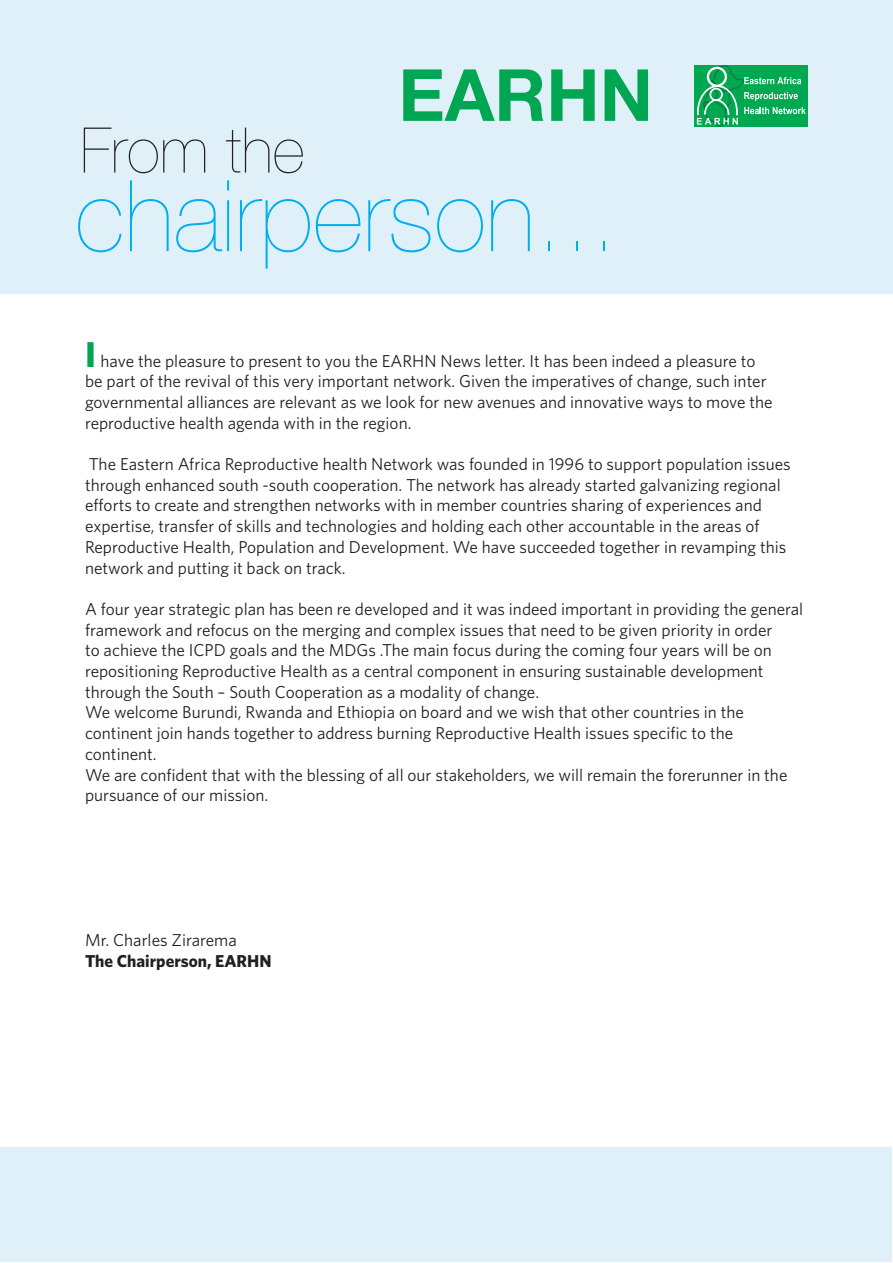
<style>
.page{position:relative;width:893px;height:1263px;background:#fff}
.page>*{position:absolute;margin:0;border:0;box-sizing:border-box;transform-origin:0 0}
.t1{font:200 99px "Helvetica Neue LT Pro";color:#00aeef}
.t2{font:700 72px "Helvetica Neue LT Pro";color:#00a651}
.t3{font:200 63px "Helvetica Neue LT Pro";color:#231f20}
.t4{font:17.25px/20.7px "Whitney";color:#231f20}
.t5{font:700 17.25px "Whitney";color:#231f20}
.s1{font-weight:700;font-size:36px;color:#00a651}
</style>
<div class="page">
<div style="left:0;top:0;width:893px;height:293px;background:#e0f0f8"></div>
<div style="left:0;top:1147px;width:891px;height:114px;background:#e0f0f8"></div>
<div style="left:695px;top:65px;width:113px;height:62px;background:#00a84f"></div>
<svg style="left:697px;top:65px;width:109px;height:62px"></svg>
<h2 class="t2" style="left:398px;top:51px;width:256px">EARHN</h2>
<h3 class="t3" style="left:80px;top:114px;width:226px">From the</h3>
<h1 class="t1" style="left:75px;top:159px;width:544px">chairperson...</h1>
<p class="t4" style="left:85px;top:350px;width:689px"><span class="s1">I</span> have the pleasure to present to you the EARHN News letter. It has been indeed a pleasure to be part of the revival of this very important network. Given the imperatives of change, such inter governmental alliances are relevant as we look for new avenues and innovative ways to move the reproductive health agenda with in the region.</p>
<p class="t4" style="left:85px;top:453px;width:707px">The Eastern Africa Reproductive health Network was founded in 1996 to support population issues through enhanced south -south cooperation. The network has already started galvanizing regional efforts to create and strengthen networks with in member countries sharing of experiences and expertise, transfer of skills and technologies and holding each other accountable in the areas of Reproductive Health, Population and Development. We have succeeded together in revamping this network and putting it back on track.</p>
<p class="t4" style="left:85px;top:598px;width:720px">A four year strategic plan has been re developed and it was indeed important in providing the general framework and refocus on the merging and complex issues that need to be given priority in order<br>to achieve the ICPD goals and the MDGs .The main focus during the coming four years will be on repositioning Reproductive Health as a central component in ensuring sustainable development through the South – South Cooperation as a modality of change.<br>We welcome Burundi, Rwanda and Ethiopia on board and we wish that other countries in the continent join hands together to address burning Reproductive Health issues specific to the continent.<br>We are confident that with the blessing of all our stakeholders, we will remain the forerunner in the pursuance of our mission.</p>
<p class="t4" style="left:85px;top:929px;width:153px">Mr. Charles Zirarema</p>
<p class="t5" style="left:85px;top:950px;width:188px">The Chairperson, EARHN</p>
</div>
